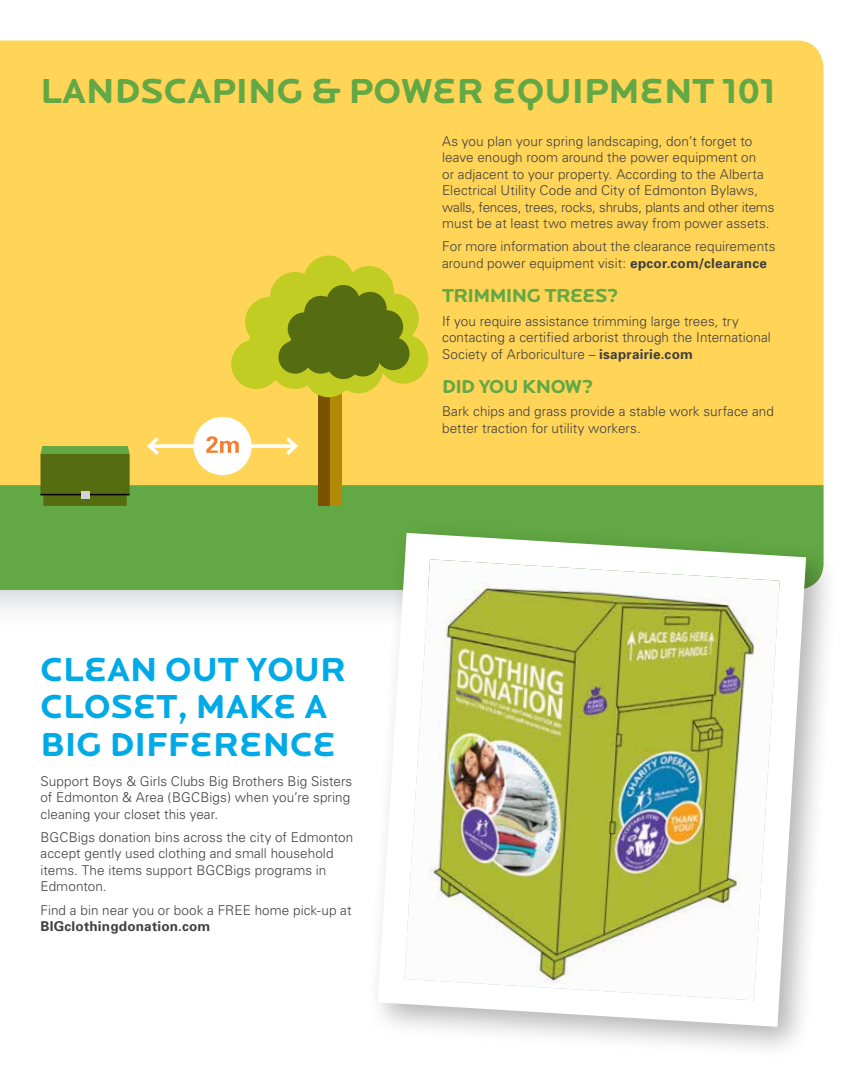
<style>
.page{position:relative;width:864px;height:1080px;background:#fff}
.page>*{position:absolute;margin:0;border:0;box-sizing:border-box;transform-origin:0 0}
.t1{font:36px "EPCOR Locator Display Bold";color:#62a844}
.t2{font:34.5px/37.5px "EPCOR Locator Display Bold";color:#00aae7}
.t3{font:19.5px "EPCOR Locator Display Bold";letter-spacing:-.035em;color:#62a844}
.t4{font:300 13.5px/16.5px "Univers";letter-spacing:.005em;color:#414042}
.t5{font:700 13.5px "Univers";letter-spacing:.015em;color:#414042}
.s1{font-weight:700}
</style>
<div class="page">
<div style="left:0;top:40px;width:824px;height:445px;background:#ffd457"></div>
<div style="left:0;top:590px;width:783px;height:38px;background:linear-gradient(to bottom,#e1e2e3,#fff)"></div>
<div style="left:0;top:485px;width:824px;height:105px;background:#62a844"></div>
<div style="left:365px;top:520px;width:475px;height:541px;background:#000;opacity:.3"></div>
<img style="left:365px;top:520px;width:454px;height:520px">
<div style="left:330px;top:390px;width:11px;height:116px;background:#b38808"></div>
<div style="left:318px;top:390px;width:12px;height:116px;background:#795300"></div>
<div style="left:270px;top:272px;width:50px;height:50px;background:#c2cd23;border-radius:50%"></div>
<div style="left:245px;top:297px;width:50px;height:50px;background:#c2cd23;border-radius:50%"></div>
<div style="left:245px;top:328px;width:50px;height:50px;background:#c2cd23;border-radius:50%"></div>
<div style="left:231px;top:339px;width:50px;height:50px;background:#c2cd23;border-radius:50%"></div>
<div style="left:279px;top:305px;width:50px;height:50px;background:#c2cd23;border-radius:50%"></div>
<div style="left:270px;top:339px;width:50px;height:50px;background:#c2cd23;border-radius:50%"></div>
<div style="left:304px;top:347px;width:50px;height:50px;background:#c2cd23;border-radius:50%"></div>
<div style="left:333px;top:343px;width:50px;height:50px;background:#c2cd23;border-radius:50%"></div>
<div style="left:369px;top:294px;width:50px;height:49px;background:#c2cd23;border-radius:50%"></div>
<div style="left:378px;top:334px;width:50px;height:50px;background:#c2cd23;border-radius:50%"></div>
<div style="left:344px;top:266px;width:50px;height:50px;background:#c2cd23;border-radius:50%"></div>
<div style="left:304px;top:256px;width:50px;height:49px;background:#c2cd23;border-radius:50%"></div>
<div style="left:304px;top:296px;width:33px;height:33px;background:#566c11;border-radius:50%"></div>
<div style="left:288px;top:312px;width:33px;height:34px;background:#566c11;border-radius:50%"></div>
<div style="left:288px;top:333px;width:33px;height:33px;background:#566c11;border-radius:50%"></div>
<div style="left:278px;top:341px;width:34px;height:33px;background:#566c11;border-radius:50%"></div>
<div style="left:310px;top:318px;width:33px;height:33px;background:#566c11;border-radius:50%"></div>
<div style="left:340px;top:312px;width:33px;height:34px;background:#566c11;border-radius:50%"></div>
<div style="left:304px;top:341px;width:33px;height:33px;background:#566c11;border-radius:50%"></div>
<div style="left:330px;top:333px;width:33px;height:33px;background:#566c11;border-radius:50%"></div>
<div style="left:327px;top:346px;width:33px;height:33px;background:#566c11;border-radius:50%"></div>
<div style="left:346px;top:343px;width:34px;height:34px;background:#566c11;border-radius:50%"></div>
<div style="left:353px;top:327px;width:34px;height:33px;background:#566c11;border-radius:50%"></div>
<div style="left:370px;top:310px;width:33px;height:33px;background:#566c11;border-radius:50%"></div>
<div style="left:376px;top:337px;width:34px;height:33px;background:#566c11;border-radius:50%"></div>
<div style="left:353px;top:292px;width:34px;height:33px;background:#566c11;border-radius:50%"></div>
<div style="left:330px;top:296px;width:33px;height:33px;background:#566c11;border-radius:50%"></div>
<div style="left:327px;top:285px;width:33px;height:33px;background:#566c11;border-radius:50%"></div>
<svg style="left:41px;top:446px;width:89px;height:60px;background:#587419"></svg>
<hr style="left:40px;top:494px;width:90px;height:1px;background:#000">
<div style="left:81px;top:491px;width:8px;height:7px;background:#d1d3d4"></div>
<svg style="left:163px;top:444px;width:119px;height:4px"></svg>
<svg style="left:144px;top:433px;width:19px;height:26px"></svg>
<svg style="left:282px;top:433px;width:19px;height:26px"></svg>
<div style="left:193px;top:417px;width:59px;height:58px;background:#fff;border-radius:50%"></div>
<svg style="left:206px;top:436px;width:33px;height:17px"></svg>
<h1 class="t1" style="left:40px;top:70px;width:737px">LANDSCAPING &amp; POWER EQUIPMENT 101</h1>
<p class="t4" style="left:442px;top:133px;width:334px">As you plan your spring landscaping, don’t forget to leave enough room around the power equipment on<br>or adjacent to your property. According to the Alberta Electrical Utility Code and City of Edmonton Bylaws, walls, fences, trees, rocks, shrubs, plants and other items must be at least two metres away from power assets.</p>
<p class="t4" style="left:442px;top:238px;width:335px">For more information about the clearance requirements around power equipment visit: <span class="s1">epcor.com/clearance</span></p>
<h3 class="t3" style="left:442px;top:285px;width:178px">TRIMMING TREES?</h3>
<p class="t4" style="left:442px;top:313px;width:330px">If you require assistance trimming large trees, try contacting a certified arborist through the International<br>Society of Arboriculture – <span class="s1">isaprairie.com</span></p>
<h3 class="t3" style="left:442px;top:375px;width:153px">DID YOU KNOW?</h3>
<p class="t4" style="left:442px;top:403px;width:333px">Bark chips and grass provide a stable work surface and better traction for utility workers.</p>
<h2 class="t2" style="left:40px;top:651px;width:308px">CLEAN OUT YOUR<br>CLOSET, MAKE A<br>BIG DIFFERENCE</h2>
<p class="t4" style="left:40px;top:773px;width:313px">Support Boys &amp; Girls Clubs Big Brothers Big Sisters of Edmonton &amp; Area (BGCBigs) when you’re spring cleaning your closet this year.</p>
<p class="t4" style="left:40px;top:829px;width:314px">BGCBigs donation bins across the city of Edmonton accept gently used clothing and small household items. The items support BGCBigs programs in Edmonton.</p>
<p class="t4" style="left:40px;top:902px;width:313px">Find a bin near you or book a FREE home pick-up at</p>
<p class="t5" style="left:40px;top:918px;width:171px">BIGclothingdonation.com</p>
</div>
